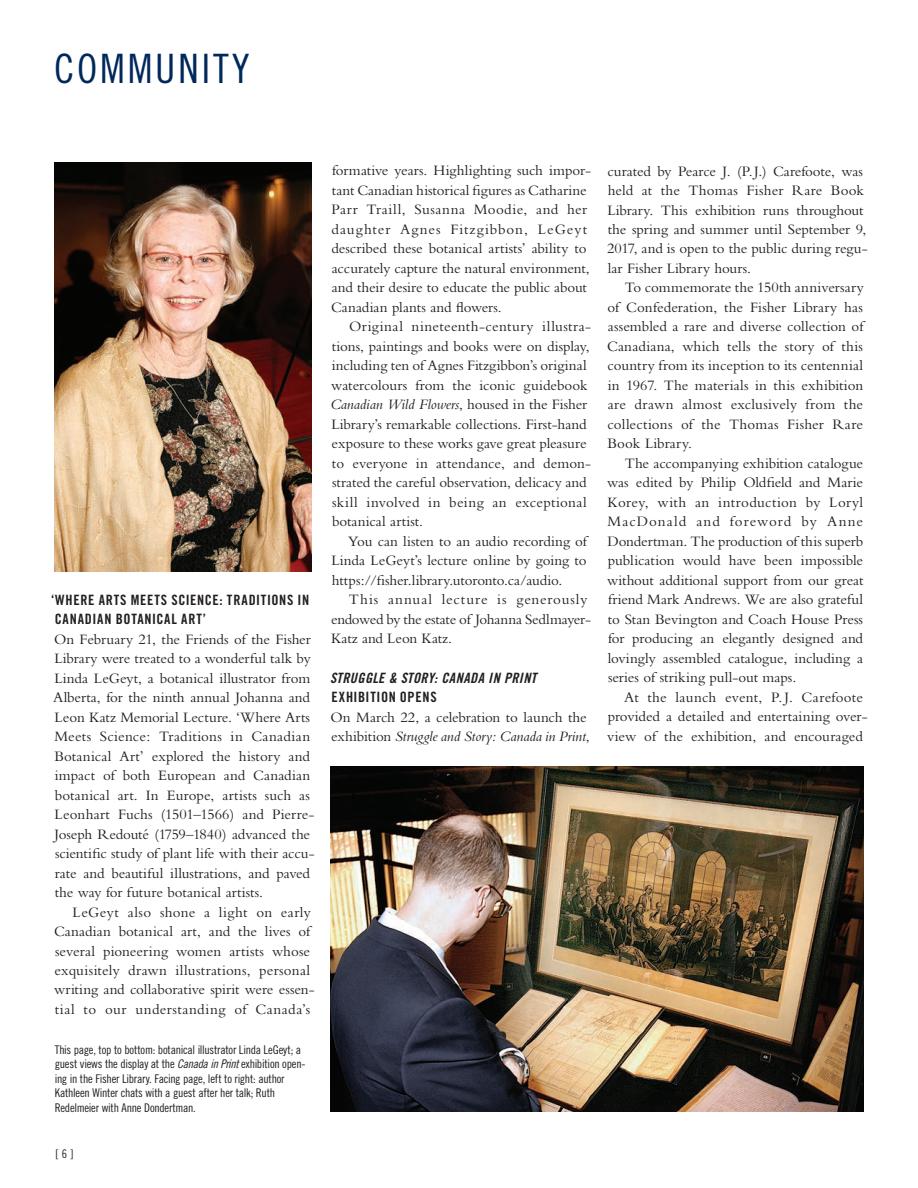
<style>
.page{position:relative;width:918px;height:1188px;background:#fff}
.page>*{position:absolute;margin:0;border:0;box-sizing:border-box;transform-origin:0 0}
.t1{font:40.5px "Trade Gothic LT Std Cn 18";letter-spacing:.07em;color:#00285b}
.t2{font:15px/19.5px "Bembo";letter-spacing:.005em;color:#231f20}
.t3{font:14.25px/19.5px "Trade Gothic LT Std Bd Cn 20";letter-spacing:.05em;color:#231f20}
.t4{font:14.25px "Trade Gothic LT Std Bd Cn 20 Obl";letter-spacing:.025em;color:#231f20}
.t5{font:12px/14.4px "Trade Gothic LT Std Cn 18";letter-spacing:-.02em;color:#231f20}
.s1{font-family:"Trade Gothic LT Std Cn 18 Obl"}
.s2{font-style:italic}
</style>
<div class="page">
<img style="left:54px;top:162px;width:258px;height:410px">
<img style="left:331px;top:766px;width:533px;height:345px">
<h1 class="t1" style="left:54px;top:45px;width:197px">COMMUNITY</h1>
<p class="t3" style="left:51px;top:590px;width:97px">‘WHERE ARTS MEETS</p>
<p class="t3" style="left:55px;top:590px;width:256px;text-indent:117px">SCIENCE: TRADITIONS IN<br>CANADIAN BOTANICAL ART’</p>
<p class="t2" style="left:53px;top:629px;width:263px">On February 21, the Friends of the Fisher Library were treated to a wonderful talk by Linda LeGeyt, a botanical illustrator from Alberta, for the ninth annual Johanna and Leon Katz Memorial Lecture. ‘Where Arts Meets Science: Traditions in Canadian Botanical Art’ explored the history and impact of both European and Canadian botanical art. In Europe, artists such as Leonhart Fuchs (1501–1566) and Pierre-Joseph Redouté (1759–1840) advanced the scientific study of plant life with their accu&shy;rate and beautiful illustrations, and paved the way for future botanical artists.</p>
<p class="t2" style="left:54px;top:902px;width:262px;text-indent:18px">LeGeyt also shone a light on early Canadian botanical art, and the lives of several pioneering women artists whose exquisitely drawn illustrations, personal writing and collaborative spirit were essen&shy;tial to our understanding of Canada’s</p>
<p class="t5" style="left:55px;top:1042px;width:252px">This page, top to bottom: botanical illustrator Linda LeGeyt; a guest views the display at the <span class="s1">Canada in Print</span> exhibition open&shy;ing in the Fisher Library. Facing page, left to right: author Kathleen Winter chats with a guest after her talk; Ruth Redelmeier with Anne Dondertman.</p>
<p class="t5" style="left:56px;top:1147px;width:19px">[ 6 ]</p>
<p class="t2" style="left:331px;top:161px;width:262px">formative years. Highlighting such impor&shy;tant Canadian historical figures as Catharine Parr Traill, Susanna Moodie, and her daughter Agnes Fitzgibbon, LeGeyt described these botanical artists’ ability to accurately capture the natural environment, and their desire to educate the public about Canadian plants and flowers.</p>
<p class="t2" style="left:330px;top:317px;width:263px;text-indent:19px">Original nineteenth-century illustra&shy;tions, paintings and books were on display, including ten of Agnes Fitzgibbon’s original watercolours from the iconic guidebook <span class="s2">Canadian Wild Flowers</span>, housed in the Fisher Library’s remarkable collections. First-hand exposure to these works gave great pleasure to everyone in attendance, and demon&shy;strated the careful observation, delicacy and skill involved in being an exceptional botanical artist.</p>
<p class="t2" style="left:332px;top:531px;width:257px;text-align:justify;text-indent:17px">You can listen to an audio recording of Linda LeGeyt’s lecture online by going to https://fisher.library.utoronto.ca/audio.</p>
<p class="t2" style="left:331px;top:590px;width:262px;text-indent:18px">This annual lecture is generously endowed by the estate of Johanna Sedlmayer-<br>Katz and Leon Katz.</p>
<p class="t4" style="left:330px;top:669px;width:208px">STRUGGLE &amp; STORY: CANADA IN PRINT</p>
<p class="t3" style="left:332px;top:687px;width:106px">EXHIBITION OPENS</p>
<p class="t2" style="left:331px;top:707px;width:261px">On March 22, a celebration to launch the exhibition <span class="s2">Struggle and Story: Canada in Print</span>,</p>
<p class="t2" style="left:607px;top:161px;width:262px">curated by Pearce J. (P.J.) Carefoote, was held at the Thomas Fisher Rare Book Library. This exhibition runs throughout the spring and summer until September 9, 2017, and is open to the public during regu&shy;lar Fisher Library hours.</p>
<p class="t2" style="left:607px;top:278px;width:258px;text-align:justify;text-indent:18px">To commemorate the 150th anniversary of Confederation, the Fisher Library has assembled a rare and diverse collection of Canadiana, which tells the story of this country from its inception to its centennial in 1967. The materials in this exhibition are drawn almost exclusively from the collections of the Thomas Fisher Rare Book Library.</p>
<p class="t2" style="left:607px;top:453px;width:258px;text-align:justify;text-indent:18px">The accompanying exhibition catalogue was edited by Philip Oldfield and Marie Korey, with an introduction by Loryl MacDonald and foreword by Anne Dondertman. The production of this superb publication would have been impossible without additional support from our great friend Mark Andrews. We are also grateful to Stan Bevington and Coach House Press for producing an elegantly designed and lovingly assembled catalogue, including a series of striking pull-out maps.</p>
<p class="t2" style="left:607px;top:687px;width:262px;text-indent:17px">At the launch event, P.J. Carefoote provided a detailed and entertaining over&shy;view of the exhibition, and encouraged</p>
</div>
